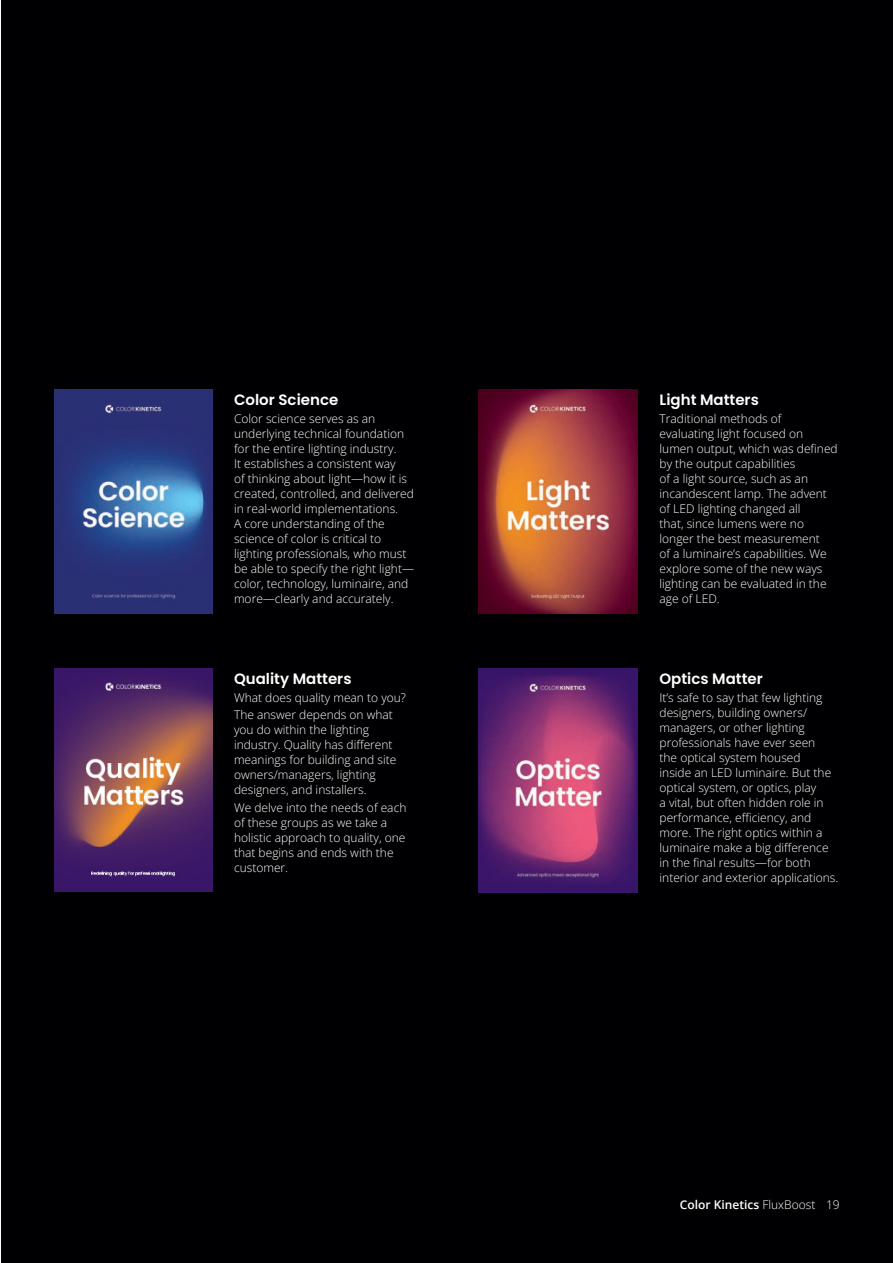
<style>
.page{position:relative;width:893px;height:1263px;background:#fff}
.page>*{position:absolute;margin:0;border:0;box-sizing:border-box;transform-origin:0 0}
.t1{font:600 15px "Poppins";color:#fff}
.t2{font:12px/15px "Open Sans";color:#fff}
.t3{font:600 12px "Open Sans";color:#fff}
.s1{font-weight:400}
</style>
<div class="page">
<div style="left:2px;top:0;width:891px;height:1263px;background:#000002"></div>
<img style="left:479px;top:668px;width:158px;height:225px">
<img style="left:479px;top:389px;width:158px;height:225px">
<img style="left:54px;top:389px;width:159px;height:225px">
<img style="left:54px;top:668px;width:159px;height:224px">
<p class="t1" style="left:234px;top:391px;width:106px">Color Science</p>
<p class="t2" style="left:234px;top:411px;width:181px">Color science serves as an underlying technical foundation for the entire lighting industry.<br>It establishes a consistent way<br>of thinking about light—how it is created, controlled, and delivered in real-world implementations.<br>A core understanding of the science of color is critical to lighting professionals, who must be able to specify the right light— color, technology, luminaire, and more—clearly and accurately.</p>
<p class="t1" style="left:234px;top:670px;width:119px">Quality Matters</p>
<p class="t2" style="left:234px;top:689px;width:173px">What does quality mean to you?</p>
<p class="t2" style="left:234px;top:707px;width:164px">The answer depends on what you do within the lighting industry. Quality has different meanings for building and site owners/managers, lighting designers, and installers.</p>
<p class="t2" style="left:234px;top:800px;width:174px">We delve into the needs of each of these groups as we take a holistic approach to quality, one that begins and ends with the customer.</p>
<p class="t1" style="left:659px;top:391px;width:101px">Light Matters</p>
<p class="t2" style="left:659px;top:411px;width:180px">Traditional methods of evaluating light focused on lumen output, which was defined by the output capabilities<br>of a light source, such as an incandescent lamp. The advent of LED lighting changed all<br>that, since lumens were no longer the best measurement<br>of a luminaire’s capabilities. We explore some of the new ways lighting can be evaluated in the age of LED.</p>
<p class="t1" style="left:659px;top:670px;width:105px">Optics Matter</p>
<p class="t2" style="left:659px;top:689px;width:180px">It’s safe to say that few lighting designers, building owners/ managers, or other lighting professionals have ever seen<br>the optical system housed<br>inside an LED luminaire. But the optical system, or optics, play<br>a vital, but often hidden role in performance, efficiency, and more. The right optics within a luminaire make a big difference in the final results—for both interior and exterior applications.</p>
<p class="t3" style="left:680px;top:1196px;width:137px">Color Kinetics <span class="s1">FluxBoost</span></p>
<p class="t2" style="left:826px;top:1197px;width:15px">19</p>
</div>
